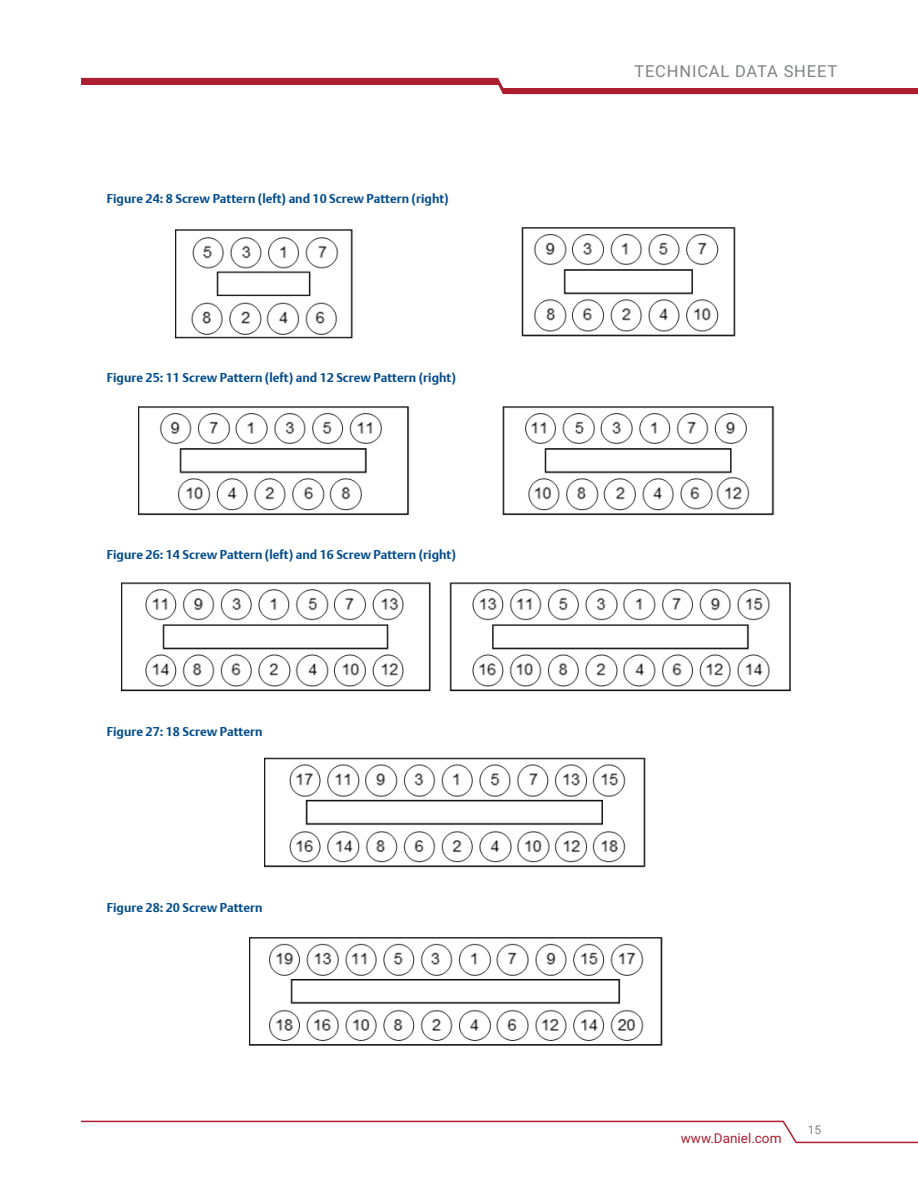
<style>
.page{position:relative;width:918px;height:1188px;background:#fff}
.page>*{position:absolute;margin:0;border:0;box-sizing:border-box;transform-origin:0 0}
.t1{font:16.5px "Roboto";letter-spacing:.05em;color:#808285}
.t2{font:13.5px "Roboto";color:#ac1e30}
.t3{font:12.45px "DTL Argo T Bold";color:#004b8d}
.t4{font:12px "Roboto";color:#808285}
</style>
<div class="page">
<svg style="left:81px;top:1120px;width:837px;height:24px"></svg>
<svg style="left:81px;top:78px;width:837px;height:16px"></svg>
<img style="left:176px;top:227px;width:560px;height:112px">
<img style="left:138px;top:406px;width:636px;height:110px">
<img style="left:122px;top:582px;width:669px;height:110px">
<img style="left:265px;top:757px;width:381px;height:111px">
<img style="left:249px;top:937px;width:414px;height:109px">
<p class="t3" style="left:107px;top:191px;width:343px">Figure 24: 8 Screw Pattern (left) and 10 Screw Pattern (right)</p>
<p class="t3" style="left:107px;top:370px;width:350px">Figure 25: 11 Screw Pattern (left) and 12 Screw Pattern (right)</p>
<p class="t3" style="left:107px;top:548px;width:350px">Figure 26: 14 Screw Pattern (left) and 16 Screw Pattern (right)</p>
<p class="t3" style="left:107px;top:724px;width:157px">Figure 27: 18 Screw Pattern</p>
<p class="t3" style="left:107px;top:900px;width:157px">Figure 28: 20 Screw Pattern</p>
<h1 class="t1" style="left:634px;top:59px;width:204px">TECHNICAL DATA SHEET</h1>
<p class="t2" style="left:681px;top:1129px;width:102px">www.Daniel.com</p>
<p class="t4" style="left:808px;top:1121px;width:15px">15</p>
</div>
